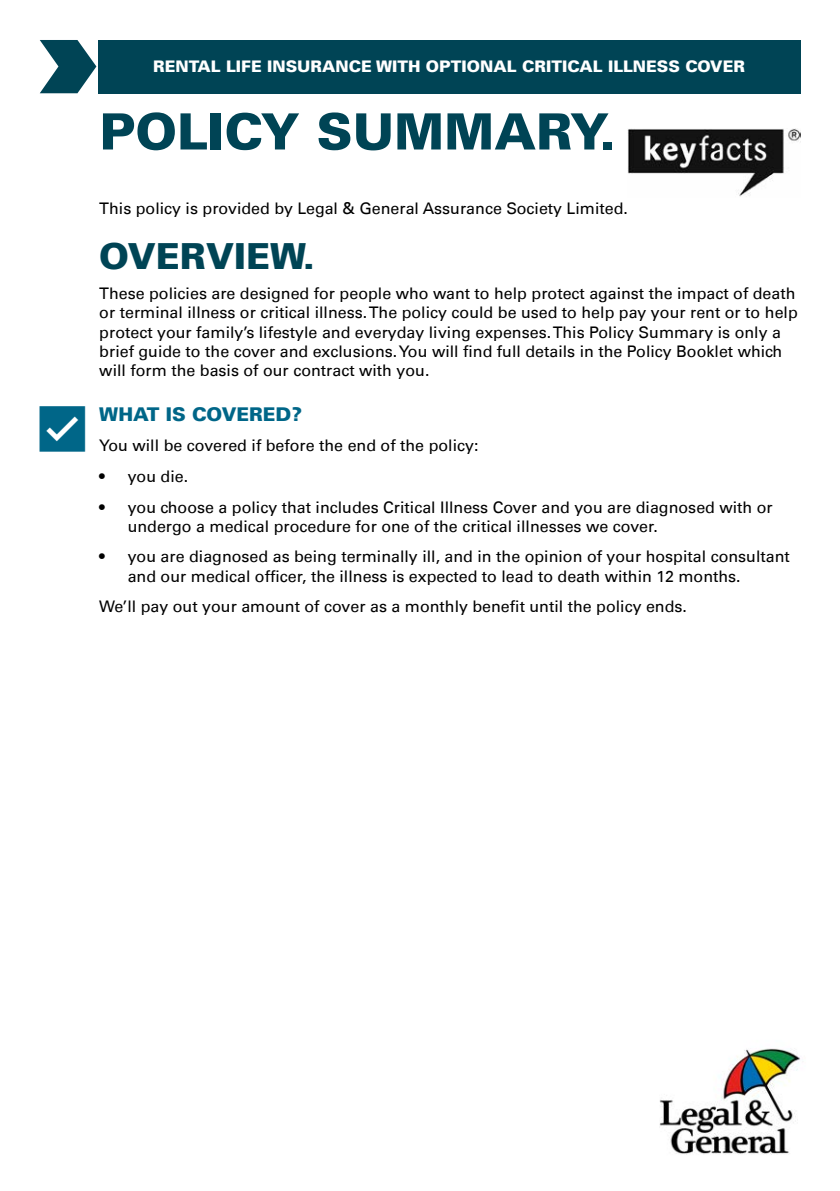
<style>
.page{position:relative;width:840px;height:1191px;background:#fff}
.page>*{position:absolute;margin:0;border:0;box-sizing:border-box;transform-origin:0 0}
.t1{font:900 50px "Univers LT";color:#045}
.t2{font:900 36px "Univers LT";color:#045}
.t3{font:900 19px "Univers LT";color:#068}
.Body_text_P{font:16px/19.2px "Univers LT";color:#000}
.t4{font:900 16px "Univers LT";color:#fff}
</style>
<div class="page">
<img style="left:627px;top:128px;width:172px;height:69px">
<img style="left:659px;top:1048px;width:141px;height:107px">
<div style="left:98px;top:40px;width:701px;height:53px;background:#045"></div>
<svg style="left:40px;top:40px;width:56px;height:53px"></svg>
<h1 class="t4" style="left:153px;top:57px;width:593px">RENTAL LIFE INSURANCE WITH OPTIONAL CRITICAL ILLNESS COVER</h1>
<h2 class="t1" style="left:99px;top:100px;width:517px">POLICY SUMMARY.</h2>
<p class="Body_text_P" style="left:99px;top:199px;width:530px">This policy is provided by Legal &amp; General Assurance Society Limited.</p>
<h3 class="t2" style="left:99px;top:233px;width:217px">OVERVIEW.</h3>
<p class="Body_text_P" style="left:99px;top:284px;width:699px">These policies are designed for people who want to help protect against the impact of death or terminal illness or critical illness. The policy could be used to help pay your rent or to help protect your family’s lifestyle and everyday living expenses. This Policy Summary is only a brief guide to the cover and exclusions. You will find full details in the Policy Booklet which will form the basis of our contract with you.</p>
<h4 class="t3" style="left:99px;top:402px;width:204px">WHAT IS COVERED?</h4>
<p class="Body_text_P" style="left:99px;top:436px;width:380px">You will be covered if before the end of the policy:</p>
<p class="Body_text_P" style="left:99px;top:467px;width:90px">• you die.</p>
<p class="Body_text_P" style="left:128px;top:497px;width:646px;text-indent:-28px">• you choose a policy that includes Critical Illness Cover and you are diagnosed with or undergo a medical procedure for one of the critical illnesses we cover.</p>
<p class="Body_text_P" style="left:128px;top:547px;width:663px;text-indent:-28px">• you are diagnosed as being terminally ill, and in the opinion of your hospital consultant and our medical officer, the illness is expected to lead to death within 12 months.</p>
<p class="Body_text_P" style="left:99px;top:597px;width:589px">We’ll pay out your amount of cover as a monthly benefit until the policy ends.</p>
</div>
